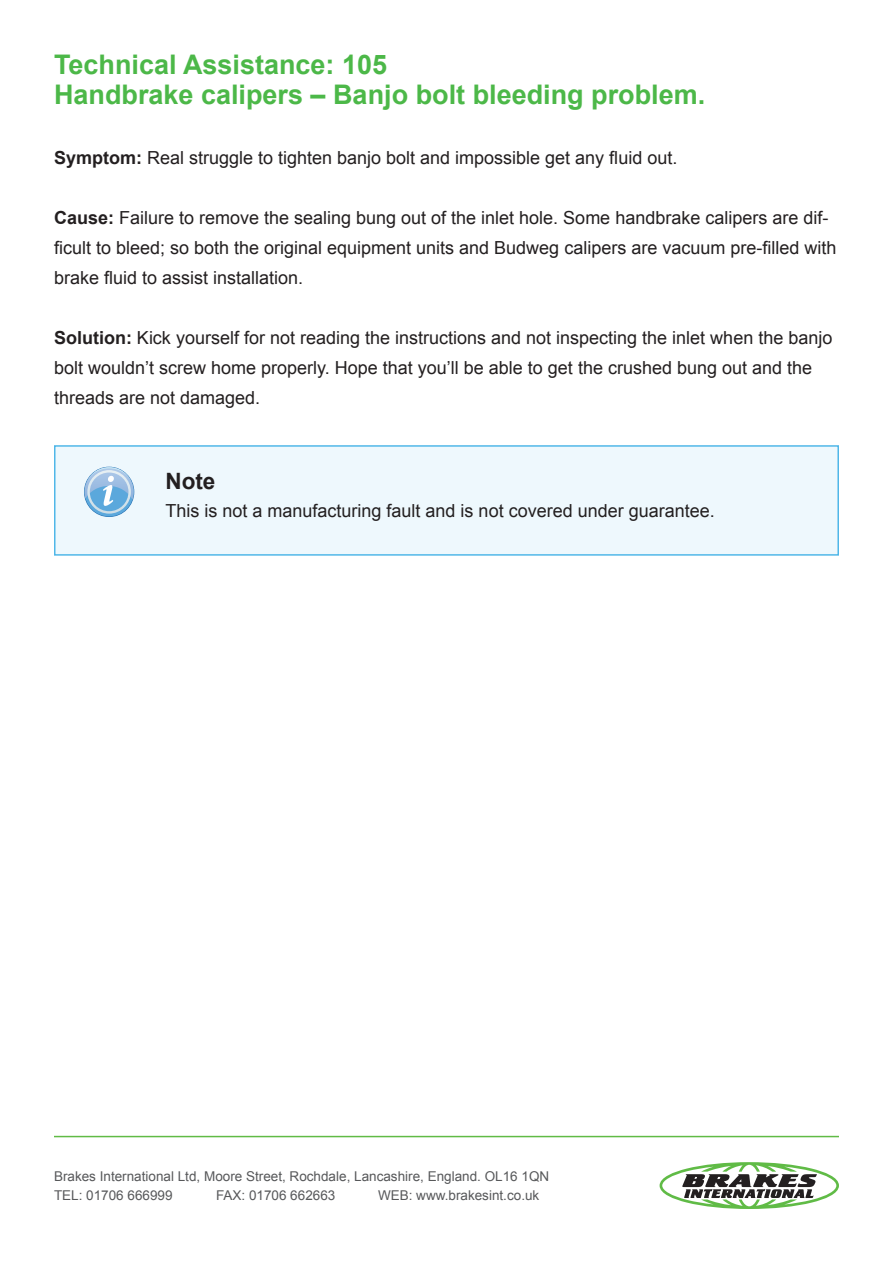
<style>
.page{position:relative;width:893px;height:1263px;background:#fff}
.page>*{position:absolute;margin:0;border:0;box-sizing:border-box;transform-origin:0 0}
.t1{font:700 27px/30px "Arial";color:#4cb848}
.t2{font:700 22.5px "Arial";color:#231f20}
.t3{font:18px/30px "Arial";color:#231f20}
.t4{font:13.5px/19.5px "Arial";color:#57585a}
.s1{font-weight:700}
</style>
<div class="page">
<div style="left:55px;top:446px;width:783px;height:109px;background:#eef8fd"></div>
<div style="left:54px;top:445px;width:785px;height:111px;border:2px solid #50b7e8"></div>
<svg style="left:85px;top:467px;width:49px;height:49px"></svg>
<svg style="left:660px;top:1162px;width:179px;height:47px"></svg>
<hr style="left:54px;top:1136px;width:785px;height:1px;background:#60bb46">
<h1 class="t1" style="left:54px;top:50px;width:653px">Technical Assistance: 105<br>Handbrake calipers – Banjo bolt bleeding problem.</h1>
<p class="t3" style="left:54px;top:143px;width:625px"><span class="s1">Symptom:</span> Real struggle to tighten banjo bolt and impossible get any fluid out.</p>
<p class="t3" style="left:54px;top:203px;width:784px"><span class="s1">Cause:</span> Failure to remove the sealing bung out of the inlet hole. Some handbrake calipers are dif&shy;ficult to bleed; so both the original equipment units and Budweg calipers are vacuum pre-filled with brake fluid to assist installation.</p>
<p class="t3" style="left:54px;top:323px;width:780px"><span class="s1">Solution:</span> Kick yourself for not reading the instructions and not inspecting the inlet when the banjo bolt wouldn’t screw home properly. Hope that you’ll be able to get the crushed bung out and the threads are not damaged.</p>
<p class="t2" style="left:165px;top:467px;width:51px">Note</p>
<p class="t3" style="left:165px;top:496px;width:551px">This is not a manufacturing fault and is not covered under guarantee.</p>
<p class="t4" style="left:54px;top:1166px;width:497px">Brakes International Ltd, Moore Street, Rochdale, Lancashire, England. OL16 1QN<br>TEL: 01706 666999</p>
<p class="t4" style="left:216px;top:1186px;width:121px">FAX: 01706 662663</p>
<p class="t4" style="left:378px;top:1186px;width:163px">WEB: www.brakesint.co.uk</p>
</div>
